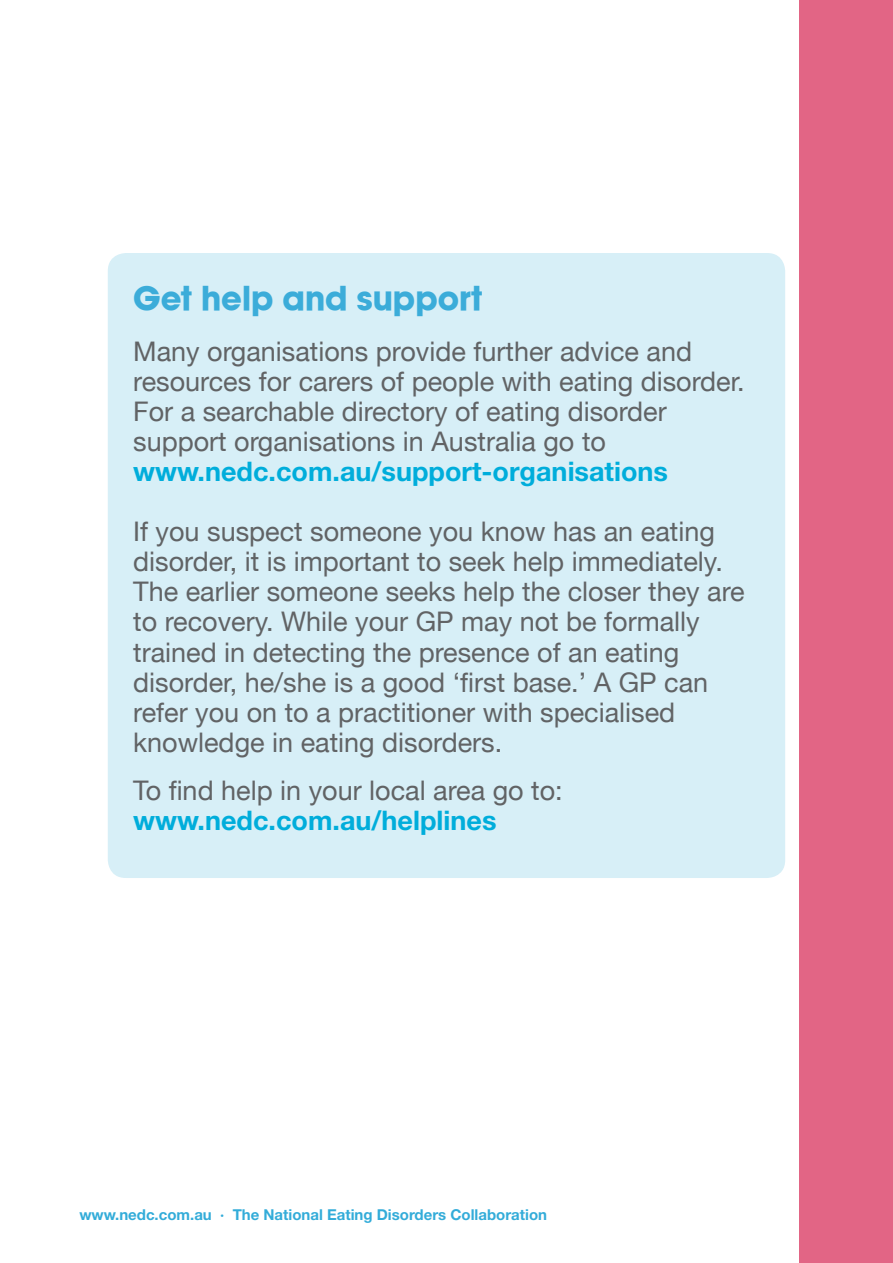
<style>
.page{position:relative;width:893px;height:1263px;background:#fff}
.page>*{position:absolute;margin:0;border:0;box-sizing:border-box;transform-origin:0 0}
.Sub_heading_1{font:36px "Avant Garde Md ITCTT Bold";color:#3bacd9}
.t1{font:27px/30px "Helvetica Neue LT";color:#616365}
.t2{font:700 15px "Helvetica Neue LT Std";color:#33acd9}
.s1{font-family:"Helvetica Neue LT Std";font-weight:700;color:#00addb}
</style>
<div class="page">
<div style="left:799px;top:0;width:94px;height:1263px;background:#e26585"></div>
<div style="left:108px;top:253px;width:677px;height:625px;background:#d7eff7;border-radius:18px"></div>
<p class="Sub_heading_1" style="left:133px;top:277px;width:351px">Get help and support</p>
<p class="t1" style="left:133px;top:336px;width:613px">Many organisations provide further advice and resources for carers of people with eating disorder.<br>For a searchable directory of eating disorder support organisations in Australia go to <span class="s1">www.nedc.com.au/support-organisations</span></p>
<p class="t1" style="left:133px;top:516px;width:613px">If you suspect someone you know has an eating disorder, it is important to seek help immediately.<br>The earlier someone seeks help the closer they are to recovery. While your GP may not be formally trained in detecting the presence of an eating disorder, he/she is a good ‘first base.’ A GP can refer you on to a practitioner with specialised knowledge in eating disorders.</p>
<p class="t1" style="left:133px;top:774px;width:431px">To find help in your local area go to: <span class="s1">www.nedc.com.au/helplines</span></p>
<p class="t2" style="left:79px;top:1205px;width:469px">www.nedc.com.au ∙ The National Eating Disorders Collaboration</p>
</div>
